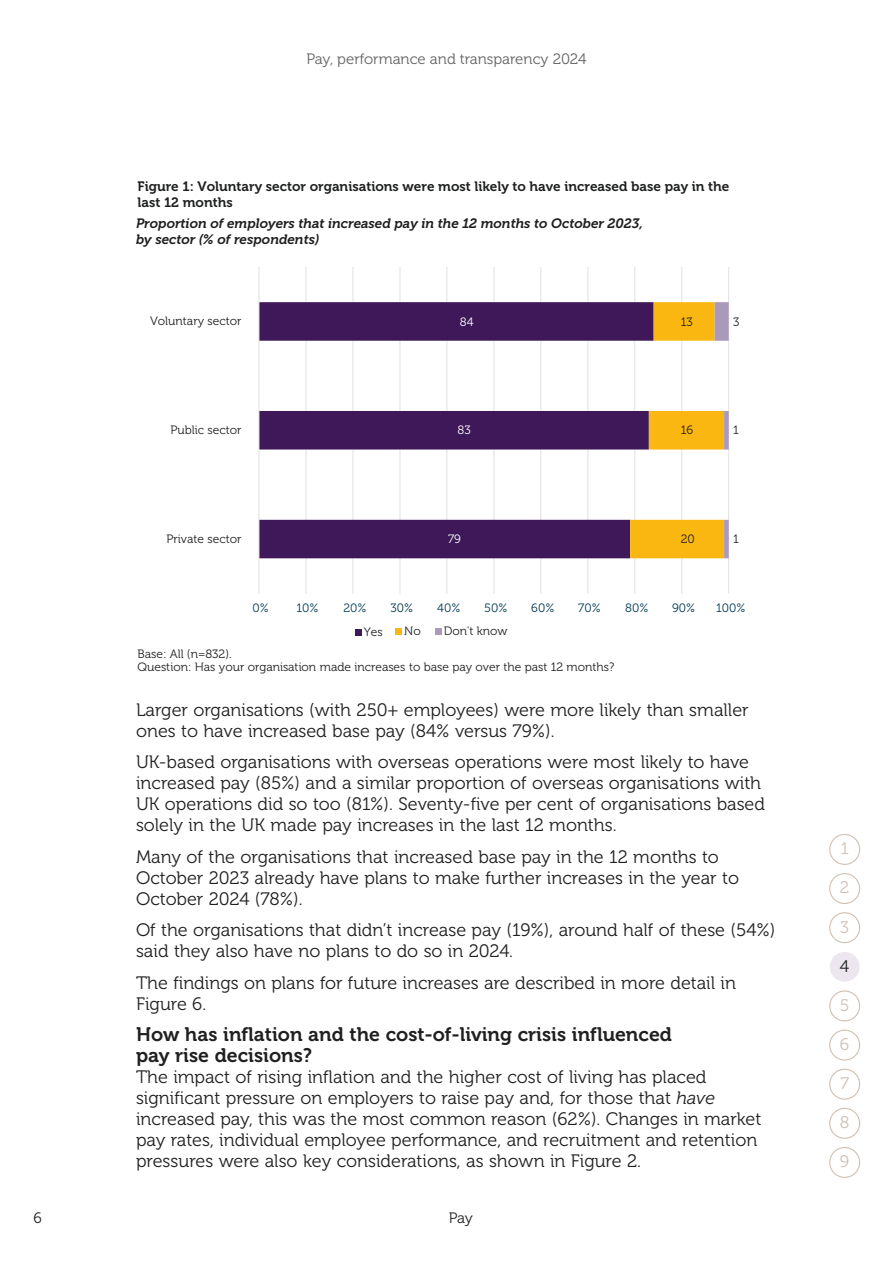
<style>
.page{position:relative;width:893px;height:1263px;background:#fff}
.page>*{position:absolute;margin:0;border:0;box-sizing:border-box;transform-origin:0 0}
.Subhead_1{font:19.5px/21px "Museo 700";color:#202020}
.B_body{font:18px/21px "Museo 300";color:#202020}
.t1{font:16.8px "Museo 300";color:#cfc1b4}
.t2{font:16.8px "Museo 300";color:#202020}
.t3{font:15px "Museo 300";color:#636363}
.t4{font:15px "Museo 300";color:#202020}
.t5{font:13.5px/16.6px "Museo 700";color:#1e1f1f}
.t6{font:italic 13.5px/16.6px "Museo 700";color:#1e1f1f}
.t7{font:12px/13.6px "Museo 300";color:#1e1f1f}
.t8{font:12px "Museo 300";letter-spacing:-.005em;color:#003a53}
.t9{font:12px "Museo 300";color:#fff}
.s1{font-style:italic}
</style>
<div class="page">
<div style="left:829px;top:834px;width:31px;height:31px;border:1px solid #cfc1b4;border-radius:50%"></div>
<div style="left:829px;top:873px;width:31px;height:31px;border:1px solid #cfc1b4;border-radius:50%"></div>
<div style="left:829px;top:990px;width:31px;height:31px;border:1px solid #cfc1b4;border-radius:50%"></div>
<div style="left:829px;top:1029px;width:31px;height:31px;border:1px solid #cfc1b4;border-radius:50%"></div>
<div style="left:829px;top:1069px;width:31px;height:31px;border:1px solid #cfc1b4;border-radius:50%"></div>
<div style="left:829px;top:1108px;width:31px;height:31px;border:1px solid #cfc1b4;border-radius:50%"></div>
<div style="left:829px;top:1147px;width:31px;height:31px;border:1px solid #cfc1b4;border-radius:50%"></div>
<div style="left:830px;top:952px;width:30px;height:30px;background:#ece7ee;border-radius:50%"></div>
<div style="left:829px;top:912px;width:31px;height:31px;border:1px solid #cfc1b4;border-radius:50%"></div>
<hr style="left:728px;top:267px;width:1px;height:326px;background:#e2e1e0">
<hr style="left:681px;top:267px;width:1px;height:326px;background:#e2e1e0">
<hr style="left:634px;top:267px;width:1px;height:326px;background:#e2e1e0">
<hr style="left:587px;top:267px;width:1px;height:326px;background:#e2e1e0">
<hr style="left:540px;top:267px;width:1px;height:326px;background:#e2e1e0">
<hr style="left:493px;top:267px;width:1px;height:326px;background:#e2e1e0">
<hr style="left:446px;top:267px;width:1px;height:326px;background:#e2e1e0">
<hr style="left:399px;top:267px;width:1px;height:326px;background:#e2e1e0">
<hr style="left:352px;top:267px;width:1px;height:326px;background:#e2e1e0">
<hr style="left:306px;top:267px;width:1px;height:326px;background:#e2e1e0">
<svg style="left:259px;top:302px;width:371px;height:256px"></svg>
<svg style="left:630px;top:302px;width:99px;height:256px"></svg>
<hr style="left:258px;top:267px;width:1px;height:326px;background:#e2e1e0">
<svg style="left:355px;top:629px;width:6px;height:6px"></svg>
<svg style="left:396px;top:629px;width:6px;height:6px"></svg>
<svg style="left:435px;top:629px;width:6px;height:6px"></svg>
<p class="t4" style="left:34px;top:1210px;width:10px">6</p>
<p class="t3" style="left:306px;top:51px;width:282px">Pay, performance and transparency 2024</p>
<p class="t5" style="left:138px;top:178px;width:593px">Figure 1: Voluntary sector organisations were most likely to have increased base pay in the last 12 months</p>
<p class="t6" style="left:136px;top:215px;width:509px">Proportion of employers that increased pay in the 12 months to October 2023, by sector (% of respondents)</p>
<p class="t7" style="left:150px;top:314px;width:93px">Voluntary sector</p>
<p class="t7" style="left:171px;top:423px;width:72px">Public sector</p>
<p class="t9" style="left:460px;top:315px;width:15px">84</p>
<p class="t9" style="left:458px;top:424px;width:15px">83</p>
<p class="t7" style="left:681px;top:315px;width:14px">13</p>
<p class="t7" style="left:681px;top:424px;width:14px">16</p>
<p class="t7" style="left:733px;top:315px;width:8px">3</p>
<p class="t7" style="left:733px;top:424px;width:7px">1</p>
<p class="t7" style="left:167px;top:532px;width:76px">Private sector</p>
<p class="t9" style="left:448px;top:533px;width:14px">79</p>
<p class="t7" style="left:681px;top:532px;width:16px">20</p>
<p class="t7" style="left:733px;top:532px;width:7px">1</p>
<p class="t8" style="left:252px;top:601px;width:18px">0%</p>
<p class="t8" style="left:296px;top:601px;width:24px">10%</p>
<p class="t8" style="left:343px;top:601px;width:25px">20%</p>
<p class="t8" style="left:390px;top:601px;width:24px">30%</p>
<p class="t8" style="left:437px;top:601px;width:25px">40%</p>
<p class="t8" style="left:484px;top:601px;width:25px">50%</p>
<p class="t8" style="left:531px;top:601px;width:25px">60%</p>
<p class="t8" style="left:578px;top:601px;width:24px">70%</p>
<p class="t8" style="left:625px;top:601px;width:25px">80%</p>
<p class="t8" style="left:672px;top:601px;width:25px">90%</p>
<p class="t8" style="left:716px;top:601px;width:31px">100%</p>
<p class="t7" style="left:364px;top:625px;width:21px">Yes</p>
<p class="t7" style="left:404px;top:625px;width:18px">No</p>
<p class="t7" style="left:444px;top:625px;width:65px">Don't know</p>
<p class="t7" style="left:138px;top:647px;width:478px">Base: All (n=832).<br>Question: Has your organisation made increases to base pay over the past 12 months?</p>
<p class="B_body" style="left:136px;top:699px;width:614px">Larger organisations (with 250+ employees) were more likely than smaller ones to have increased base pay (84% versus 79%).</p>
<p class="B_body" style="left:136px;top:752px;width:630px">UK-based organisations with overseas operations were most likely to have increased pay (85%) and a similar proportion of overseas organisations with UK operations did so too (81%). Seventy-five per cent of organisations based solely in the UK made pay increases in the last 12 months.</p>
<p class="B_body" style="left:136px;top:846px;width:604px">Many of the organisations that increased base pay in the 12 months to<br>October 2023 already have plans to make further increases in the year to<br>October 2024 (78%).</p>
<p class="B_body" style="left:136px;top:920px;width:641px">Of the organisations that didn’t increase pay (19%), around half of these (54%) said they also have no plans to do so in 2024.</p>
<p class="B_body" style="left:136px;top:972px;width:601px">The findings on plans for future increases are described in more detail in<br>Figure 6.</p>
<h1 class="Subhead_1" style="left:136px;top:1024px;width:537px">How has inflation and the cost-of-living crisis influenced pay rise decisions?</h1>
<p class="B_body" style="left:136px;top:1067px;width:627px">The impact of rising inflation and the higher cost of living has placed significant pressure on employers to raise pay and, for those that <span class="s1">have </span>increased pay, this was the most common reason (62%). Changes in market pay rates, individual employee performance, and recruitment and retention pressures were also key considerations, as shown in Figure 2.</p>
<p class="t4" style="left:449px;top:1210px;width:26px">Pay</p>
<p class="t1" style="left:841px;top:839px;width:9px">1</p>
<p class="t1" style="left:840px;top:879px;width:11px">2</p>
<p class="t1" style="left:840px;top:918px;width:10px">3</p>
<p class="t2" style="left:840px;top:957px;width:11px">4</p>
<p class="t1" style="left:840px;top:996px;width:11px">5</p>
<p class="t1" style="left:840px;top:1035px;width:11px">6</p>
<p class="t1" style="left:840px;top:1074px;width:10px">7</p>
<p class="t1" style="left:840px;top:1113px;width:11px">8</p>
<p class="t1" style="left:840px;top:1152px;width:11px">9</p>
</div>
